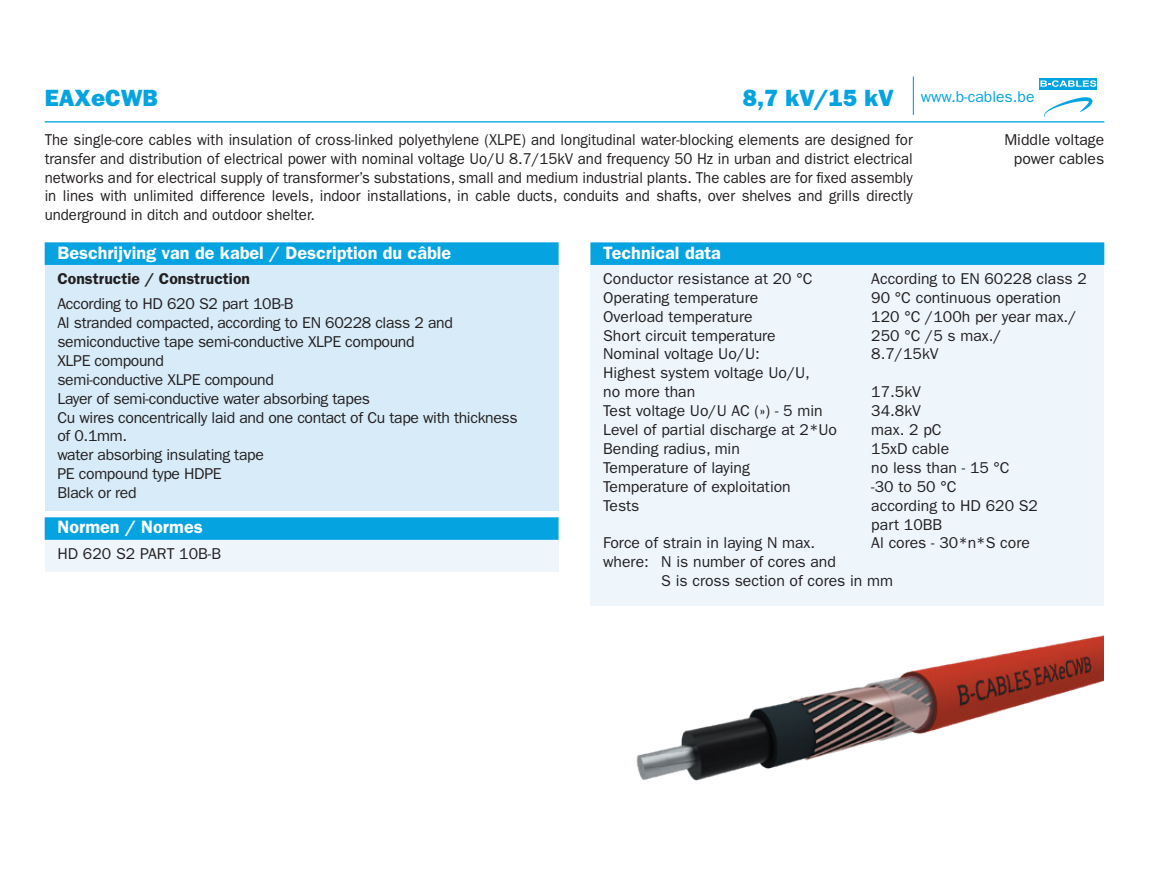
<style>
.page{position:relative;width:1149px;height:893px;background:#fff}
.page>*{position:absolute;margin:0;border:0;box-sizing:border-box;transform-origin:0 0}
.t1{font:23.62px "ITC Franklin Gothic Std Hvy";color:#05a4e0}
.t2{font:600 18px "ITC Franklin Gothic Std";color:#fff}
.t3{font:15.75px/18.9px "ITC Franklin Gothic Std";color:#231f20}
.t4{font:15.75px/18.9px "ITC Franklin Gothic Std";color:#231f20;text-align:justify;scale:.95 1}
.t5{font:15.75px/18.9px "ITC Franklin Gothic Std";letter-spacing:-.02em;color:#231f20}
.t6{font:600 15.75px "ITC Franklin Gothic Std";color:#231f20}
.t7{font:15.75px "ITC Franklin Gothic Std";color:#05a4e0}
</style>
<div class="page">
<div style="left:1039px;top:78px;width:57px;height:12px;background:#05a4e0"></div>
<svg style="left:1040px;top:80px;width:55px;height:7px"></svg>
<svg style="left:1044px;top:97px;width:48px;height:20px"></svg>
<hr style="left:912px;top:77px;width:1px;height:38px;background:#05a4e0">
<div style="left:45px;top:242px;width:513px;height:269px;background:#d7ebf8"></div>
<div style="left:45px;top:242px;width:513px;height:23px;background:#05a4e0"></div>
<hr style="left:45px;top:121px;width:1058px;height:2px;background:#05a4e0">
<div style="left:45px;top:517px;width:513px;height:54px;background:#eef6fc"></div>
<div style="left:45px;top:517px;width:513px;height:23px;background:#05a4e0"></div>
<div style="left:590px;top:242px;width:513px;height:363px;background:#eef6fc"></div>
<div style="left:590px;top:242px;width:513px;height:23px;background:#05a4e0"></div>
<img style="left:636px;top:635px;width:466px;height:146px">
<h1 class="t1" style="left:45px;top:84px;width:115px">EAXeCWB</h1>
<p class="t7" style="left:920px;top:87px;width:115px">www.b-cables.be</p>
<h1 class="t1" style="left:742px;top:84px;width:152px">8,7 kV/15 kV</h1>
<p class="t4" style="left:45px;top:130px;width:915px">The single-core cables with insulation of cross-linked polyethylene (XLPE) and longitudinal water-blocking elements are designed for transfer and distribution of electrical power with nominal voltage Uo/U 8.7/15kV and frequency 50 Hz in urban and district electrical networks and for electrical supply of transformer’s substations, small and medium industrial plants. The cables are for fixed assembly in lines with unlimited difference levels, indoor installations, in cable ducts, conduits and shafts, over shelves and grills directly underground in ditch and outdoor shelter.</p>
<p class="t3" style="left:1004px;top:130px;width:101px;text-align:right">Middle voltage power cables</p>
<p class="t2" style="left:57px;top:242px;width:395px">Beschrijving van de kabel / Description du câble</p>
<p class="t6" style="left:57px;top:269px;width:194px">Constructie / Construction</p>
<p class="t5" style="left:57px;top:294px;width:461px">According to HD 620 S2 part 10B-B<br>Al stranded compacted, according to EN 60228 class 2 and semiconductive tape semi-conductive XLPE compound<br>XLPE compound<br>semi-conductive XLPE compound<br>Layer of semi-conductive water absorbing tapes<br>Cu wires concentrically laid and one contact of Cu tape with thickness of 0.1mm.<br>water absorbing insulating tape<br>PE compound type HDPE<br>Black or red</p>
<p class="t2" style="left:57px;top:517px;width:147px">Normen / Normes</p>
<p class="t3" style="left:57px;top:544px;width:165px">HD 620 S2 PART 10B-B</p>
<p class="t2" style="left:603px;top:242px;width:119px">Technical data</p>
<p class="t3" style="left:603px;top:269px;width:211px">Conductor resistance at 20 °C</p>
<p class="t3" style="left:871px;top:269px;width:217px">According to EN 60228 class 2</p>
<p class="t3" style="left:603px;top:288px;width:156px">Operating temperature</p>
<p class="t3" style="left:871px;top:288px;width:191px">90 °C continuous operation</p>
<p class="t3" style="left:603px;top:307px;width:151px">Overload temperature</p>
<p class="t3" style="left:871px;top:307px;width:207px">120 °C /100h per year max./</p>
<p class="t3" style="left:603px;top:326px;width:174px">Short circuit temperature</p>
<p class="t3" style="left:871px;top:326px;width:132px">250 °C /5 s max./</p>
<p class="t3" style="left:603px;top:345px;width:158px">Nominal voltage Uo/U:</p>
<p class="t3" style="left:871px;top:345px;width:69px">8.7/15kV</p>
<p class="t3" style="left:603px;top:364px;width:208px">Highest system voltage Uo/U, no more than</p>
<p class="t3" style="left:871px;top:383px;width:51px">17.5kV</p>
<p class="t3" style="left:603px;top:401px;width:221px">Test voltage Uo/U AC (») - 5 min</p>
<p class="t3" style="left:871px;top:401px;width:51px">34.8kV</p>
<p class="t3" style="left:603px;top:420px;width:235px">Level of partial discharge at 2*Uo</p>
<p class="t3" style="left:871px;top:420px;width:72px">max. 2 pC</p>
<p class="t3" style="left:603px;top:439px;width:138px">Bending radius, min</p>
<p class="t3" style="left:871px;top:439px;width:79px">15xD cable</p>
<p class="t3" style="left:603px;top:458px;width:148px">Temperature of laying</p>
<p class="t3" style="left:871px;top:458px;width:140px">no less than - 15 °C</p>
<p class="t3" style="left:603px;top:477px;width:189px">Temperature of exploitation</p>
<p class="t3" style="left:871px;top:477px;width:87px">-30 to 50 °C</p>
<p class="t3" style="left:603px;top:496px;width:38px">Tests</p>
<p class="t3" style="left:871px;top:496px;width:168px">according to HD 620 S2 part 10BB</p>
<p class="t3" style="left:603px;top:534px;width:213px">Force of strain in laying N max.</p>
<p class="t3" style="left:871px;top:534px;width:160px">Al cores - 30*n*S core</p>
<p class="t3" style="left:661px;top:553px;width:233px;text-indent:-58px">where: N is number of cores and<br>S is cross section of cores in mm</p>
</div>
